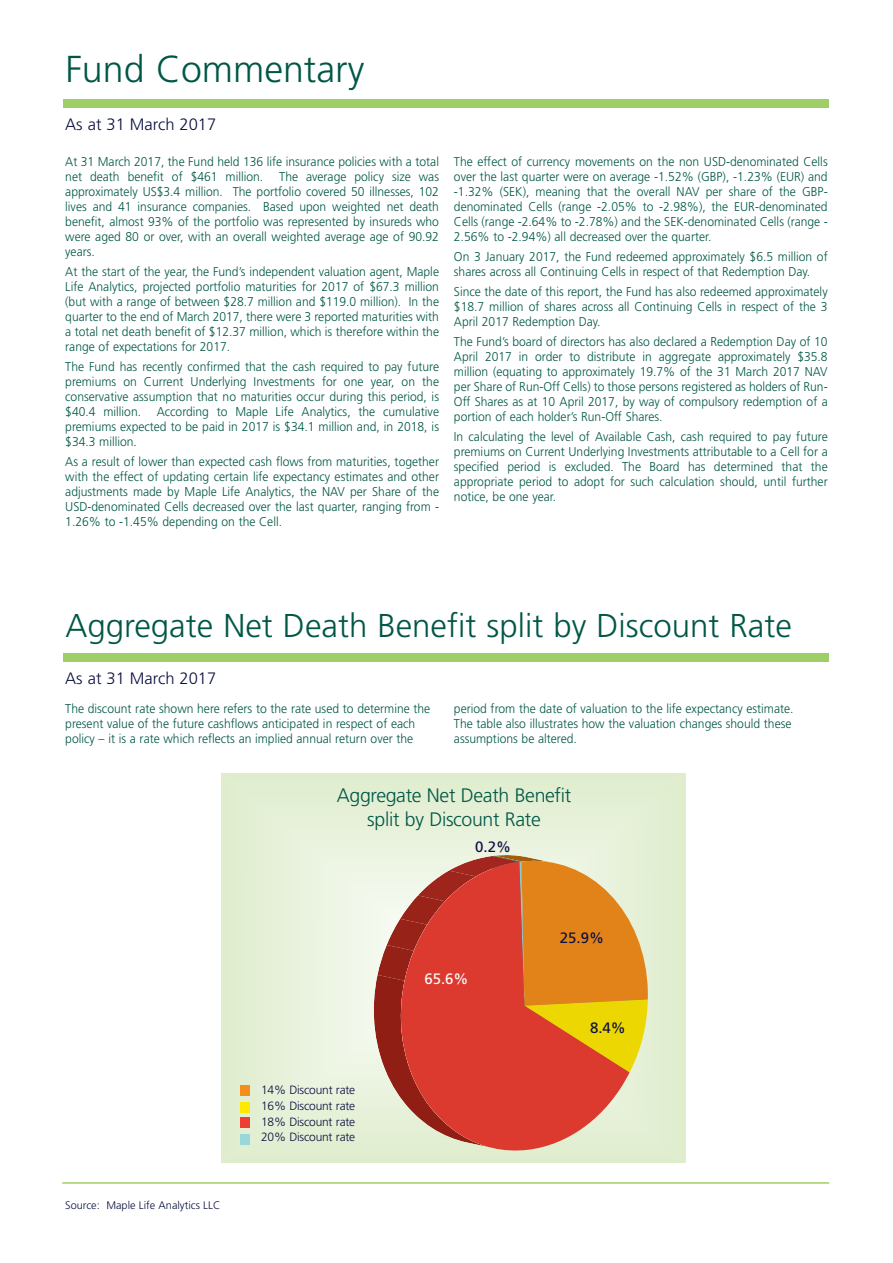
<style>
.page{position:relative;width:893px;height:1263px;background:#fff}
.page>*{position:absolute;margin:0;border:0;box-sizing:border-box;transform-origin:0 0}
.t1{font:300 37.5px "Frutiger";color:#005746}
.t2{font:300 33px "Frutiger";color:#005746}
.t3{font:300 19.5px/24.3px "Frutiger";letter-spacing:-.015em;color:#005746;text-align:center}
.t4{font:300 16.5px "Frutiger";color:#0b0f3f}
.t5{font:15px "Frutiger";color:#0b0f3f}
.t6{font:15px "Frutiger";color:#fff}
.t7{font:300 12.75px/15px "Frutiger";color:#005746;text-align:justify;scale:.95 1}
.t8{font:300 12px/15.9px "Frutiger";letter-spacing:-.015em;color:#0b0f3f;text-align:justify}
.t9{font:300 10.95px "Frutiger";color:#0b0f3f}
</style>
<div class="page">
<div style="left:64px;top:99px;width:765px;height:9px;background:#9fce66"></div>
<svg style="left:221px;top:773px;width:464px;height:389px;background:#e5f0d6"></svg>
<svg style="left:365px;top:855px;width:283px;height:293px;background:#e3d8ae"></svg>
<svg style="left:383px;top:862px;width:246px;height:290px;background:#d8683f"></svg>
<div style="left:240px;top:1085px;width:9px;height:11px;background:#f68e1e"></div>
<div style="left:240px;top:1102px;width:9px;height:10px;background:#ffe901"></div>
<div style="left:240px;top:1118px;width:9px;height:10px;background:#ee3e34"></div>
<div style="left:240px;top:1134px;width:9px;height:10px;background:#99d7db"></div>
<hr style="left:62px;top:1182px;width:767px;height:2px;background:#9fce66">
<div style="left:64px;top:653px;width:765px;height:9px;background:#9fce66"></div>
<h1 class="t1" style="left:65px;top:54px;width:300px">Fund Commentary</h1>
<p class="t4" style="left:65px;top:118px;width:153px">As at 31 March 2017</p>
<p class="t7" style="left:65px;top:155px;width:395px">At 31 March 2017, the Fund held 136 life insurance policies with a total net death benefit of $461 million.</p>
<p class="t7" style="left:65px;top:170px;width:395px;text-indent:214px">The average policy size was approximately US$3.4 million. The portfolio covered 50 illnesses, 102 lives and 41 insurance companies. Based upon weighted net death benefit, almost 93% of the portfolio was represented by insureds who were aged 80 or over, with an overall weighted average age of 90.92 years.</p>
<p class="t7" style="left:65px;top:265px;width:395px">At the start of the year, the Fund’s independent valuation agent, Maple Life Analytics, projected portfolio maturities for 2017 of $67.3 million (but with a range of between $28.7 million and $119.0 million). In the quarter to the end of March 2017, there were 3 reported maturities with a total net death benefit of $12.37 million, which is therefore within the range of expectations for 2017.</p>
<p class="t7" style="left:65px;top:360px;width:395px">The Fund has recently confirmed that the cash required to pay future premiums on Current Underlying Investments for one year, on the conservative assumption that no maturities occur during this period, is $40.4 million. According to Maple Life Analytics, the cumulative premiums expected to be paid in 2017 is $34.1 million and, in 2018, is $34.3 million.</p>
<p class="t7" style="left:65px;top:455px;width:395px">As a result of lower than expected cash flows from maturities, together with the effect of updating certain life expectancy estimates and other adjustments made by Maple Life Analytics, the NAV per Share of the USD-denominated Cells decreased over the last quarter, ranging from - 1.26% to -1.45% depending on the Cell.</p>
<p class="t7" style="left:454px;top:155px;width:395px">The effect of currency movements on the non USD-denominated Cells over the last quarter were on average -1.52% (GBP), -1.23% (EUR) and -1.32% (SEK), meaning that the overall NAV per share of the GBP&shy;denominated Cells (range -2.05% to -2.98%), the EUR-denominated Cells (range -2.64% to -2.78%) and the SEK-denominated Cells (range - 2.56% to -2.94%) all decreased over the quarter.</p>
<p class="t7" style="left:454px;top:250px;width:395px">On 3 January 2017, the Fund redeemed approximately $6.5 million of shares across all Continuing Cells in respect of that Redemption Day.</p>
<p class="t7" style="left:454px;top:285px;width:395px">Since the date of this report, the Fund has also redeemed approximately $18.7 million of shares across all Continuing Cells in respect of the 3<br>April 2017 Redemption Day.</p>
<p class="t7" style="left:454px;top:335px;width:395px">The Fund’s board of directors has also declared a Redemption Day of 10<br>April 2017 in order to distribute in aggregate approximately $35.8 million (equating to approximately 19.7% of the 31 March 2017 NAV per Share of Run-Off Cells) to those persons registered as holders of Run-Off Shares as at 10 April 2017, by way of compulsory redemption of a portion of each holder’s Run-Off Shares.</p>
<p class="t7" style="left:454px;top:430px;width:395px">In calculating the level of Available Cash, cash required to pay future premiums on Current Underlying Investments attributable to a Cell for a specified period is excluded. The Board has determined that the appropriate period to adopt for such calculation should, until further notice, be one year.</p>
<h2 class="t2" style="left:65px;top:612px;width:728px">Aggregate Net Death Benefit split by Discount Rate</h2>
<p class="t4" style="left:65px;top:672px;width:153px">As at 31 March 2017</p>
<p class="t7" style="left:65px;top:702px;width:386px;text-align:left">The discount rate shown here refers to the rate used to determine the present value of the future cashflows anticipated in respect of each policy – it is a rate which reflects an implied annual return over the</p>
<p class="t7" style="left:454px;top:702px;width:359px;text-align:left">period from the date of valuation to the life expectancy estimate.<br>The table also illustrates how the valuation changes should these assumptions be altered.</p>
<h3 class="t3" style="left:337px;top:784px;width:236px">Aggregate Net Death Benefit split by Discount Rate</h3>
<p class="t9" style="left:65px;top:1201px;width:157px">Source: Maple Life Analytics LLC</p>
<p class="t8" style="left:261px;top:1082px;width:96px">14% Discount rate 16% Discount rate 18% Discount rate 20% Discount rate</p>
<p class="t5" style="left:475px;top:841px;width:37px">0.2%</p>
<p class="t6" style="left:424px;top:973px;width:46px">65.6%</p>
<p class="t5" style="left:560px;top:932px;width:46px">25.9%</p>
<p class="t5" style="left:590px;top:1022px;width:37px">8.4%</p>
</div>
